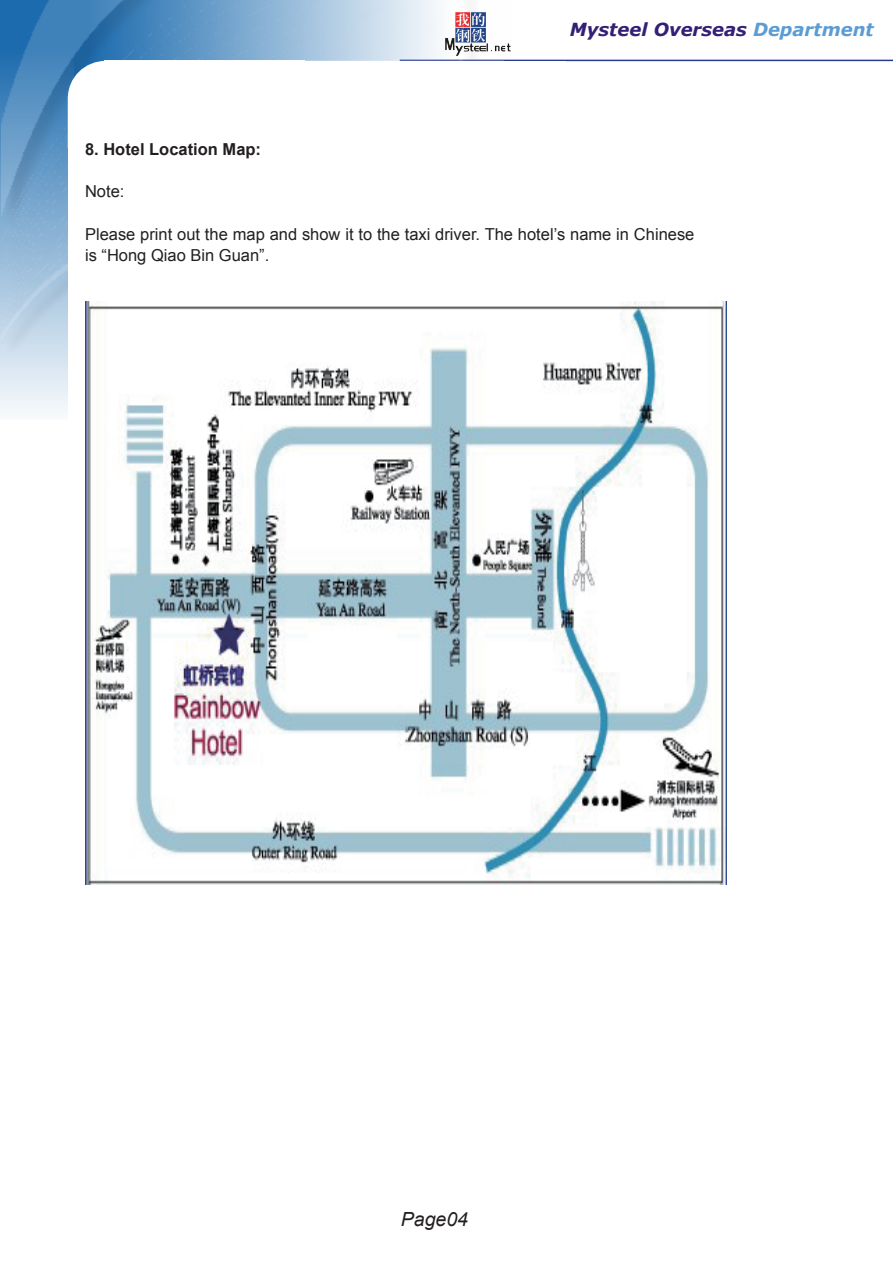
<style>
.page{position:relative;width:893px;height:1263px;background:#fff}
.page>*{position:absolute;margin:0;border:0;box-sizing:border-box;transform-origin:0 0}
.t1{font:italic 19.5px "Arial";color:#231f20}
.t2{font:italic 700 18px "Verdana";color:#331f75}
.t3{font:16.5px/21.3px "Arial";color:#231f20}
.t4{font:700 16.5px "Arial";color:#231f20}
.s1{color:#5b9cd4}
</style>
<div class="page">
<hr style="left:400px;top:60px;width:493px;height:1px;background:#273b90">
<svg style="left:0;top:0;width:68px;height:411px;fill:#e3edf5"></svg>
<img style="left:1px;top:0;width:462px;height:359px">
<svg style="left:68px;top:61px;width:36px;height:84px"></svg>
<div style="left:68px;top:145px;width:41px;height:341px;background:#fff"></div>
<div style="left:104px;top:61px;width:200px;height:20px;background:#fff"></div>
<div style="left:104px;top:62px;width:462px;height:390px;background:#fff"></div>
<img style="left:85px;top:302px;width:641px;height:582px">
<p class="t2" style="left:570px;top:18px;width:305px">Mysteel Overseas <span class="s1">Department</span></p>
<p class="t4" style="left:85px;top:138px;width:178px">8. Hotel Location Map:</p>
<p class="t3" style="left:85px;top:181px;width:41px">Note:</p>
<p class="t3" style="left:85px;top:223px;width:611px">Please print out the map and show it to the taxi driver. The hotel’s name in Chinese is “Hong Qiao Bin Guan”.</p>
<p class="t1" style="left:401px;top:1207px;width:69px">Page04</p>
</div>
